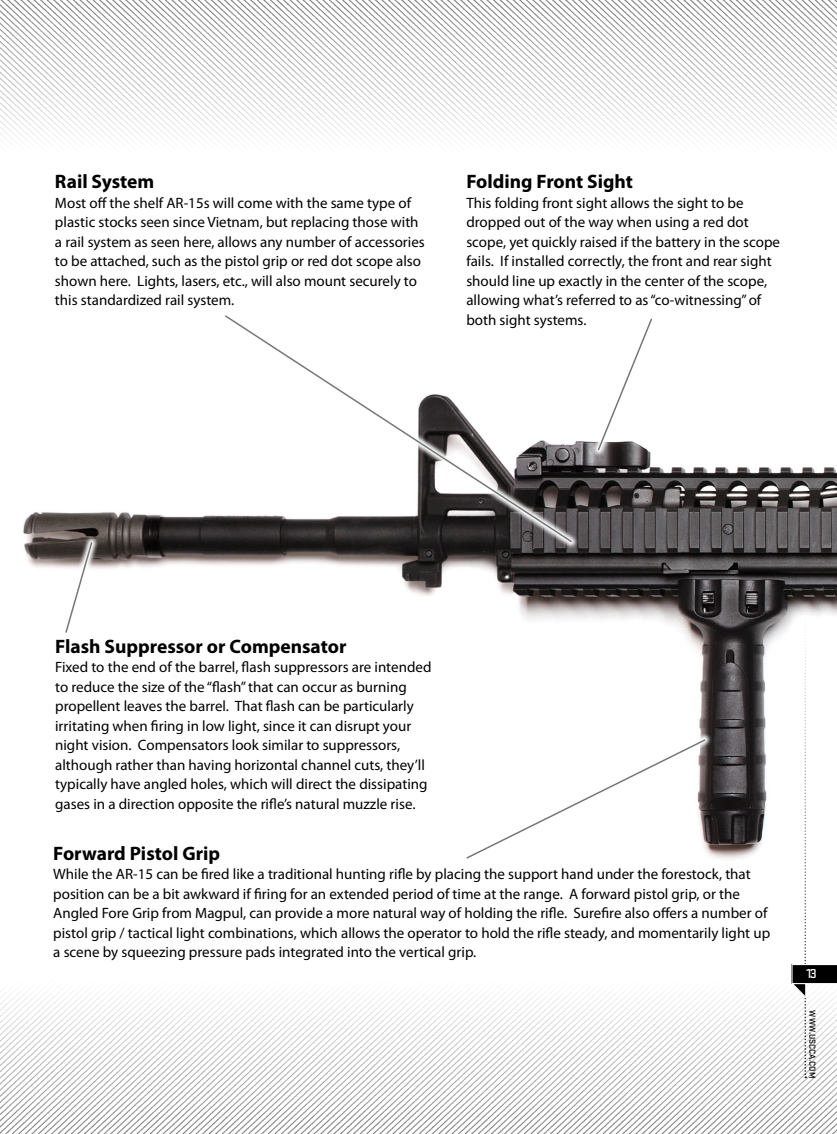
<style>
.page{position:relative;width:837px;height:1134px;background:#fff}
.page>*{position:absolute;margin:0;border:0;box-sizing:border-box;transform-origin:0 0}
.t1{font:700 19.5px "Myriad Pro";color:#000}
.t2{font:15px/19.5px "Myriad Pro";color:#000}
.t3{font:500 13.5px "Stratum 1";color:#fff}
.t4{font:500 9px "Stratum 1";letter-spacing:-.015em;color:#000}
</style>
<div class="page">
<img style="left:23px;top:441px;width:814px;height:418px">
<div style="left:459px;top:732px;width:253px;height:134px;background:#fff"></div>
<svg style="left:466px;top:738px;width:241px;height:121px"></svg>
<svg style="left:59px;top:535px;width:41px;height:105px"></svg>
<svg style="left:64px;top:541px;width:29px;height:93px"></svg>
<svg style="left:218px;top:441px;width:361px;height:108px;fill:#1c1919"></svg>
<svg style="left:224px;top:315px;width:349px;height:228px"></svg>
<svg style="left:591px;top:441px;width:68px;height:16px"></svg>
<svg style="left:597px;top:318px;width:56px;height:134px"></svg>
<img style="left:0;top:0;width:837px;height:141px">
<img style="left:0;top:991px;width:837px;height:143px">
<svg style="left:791px;top:611px;width:46px;height:467px"></svg>
<h1 class="t1" style="left:55px;top:171px;width:101px">Rail System</h1>
<p class="t2" style="left:55px;top:193px;width:371px">Most off the shelf AR-15s will come with the same type of plastic stocks seen since Vietnam, but replacing those with a rail system as seen here, allows any number of accessories to be attached, such as the pistol grip or red dot scope also shown here. Lights, lasers, etc., will also mount securely to this standardized rail system.</p>
<h1 class="t1" style="left:466px;top:171px;width:168px">Folding Front Sight</h1>
<p class="t2" style="left:466px;top:193px;width:315px">This folding front sight allows the sight to be dropped out of the way when using a red dot scope, yet quickly raised if the battery in the scope fails. If installed correctly, the front and rear sight should line up exactly in the center of the scope, allowing what’s referred to as “co-witnessing” of both sight systems.</p>
<h1 class="t1" style="left:55px;top:635px;width:293px">Flash Suppressor or Compensator</h1>
<p class="t2" style="left:55px;top:657px;width:378px">Fixed to the end of the barrel, flash suppressors are intended to reduce the size of the “flash” that can occur as burning propellent leaves the barrel. That flash can be particularly irritating when firing in low light, since it can disrupt your night vision. Compensators look similar to suppressors, although rather than having horizontal channel cuts, they’ll typically have angled holes, which will direct the dissipating gases in a direction opposite the rifle’s natural muzzle rise.</p>
<h1 class="t1" style="left:53px;top:842px;width:168px">Forward Pistol Grip</h1>
<p class="t2" style="left:53px;top:864px;width:718px">While the AR-15 can be fired like a traditional hunting rifle by placing the support hand under the forestock, that position can be a bit awkward if firing for an extended period of time at the range. A forward pistol grip, or the Angled Fore Grip from Magpul, can provide a more natural way of holding the rifle. Surefire also offers a number of pistol grip / tactical light combinations, which allows the operator to hold the rifle steady, and momentarily light up a scene by squeezing pressure pads integrated into the vertical grip.</p>
<p class="t3" style="left:806px;top:964px;width:12px">13</p>
<p class="t4" style="left:819px;top:1010px;width:69px;rotate:90deg">WWW.USCCA.COM</p>
</div>
